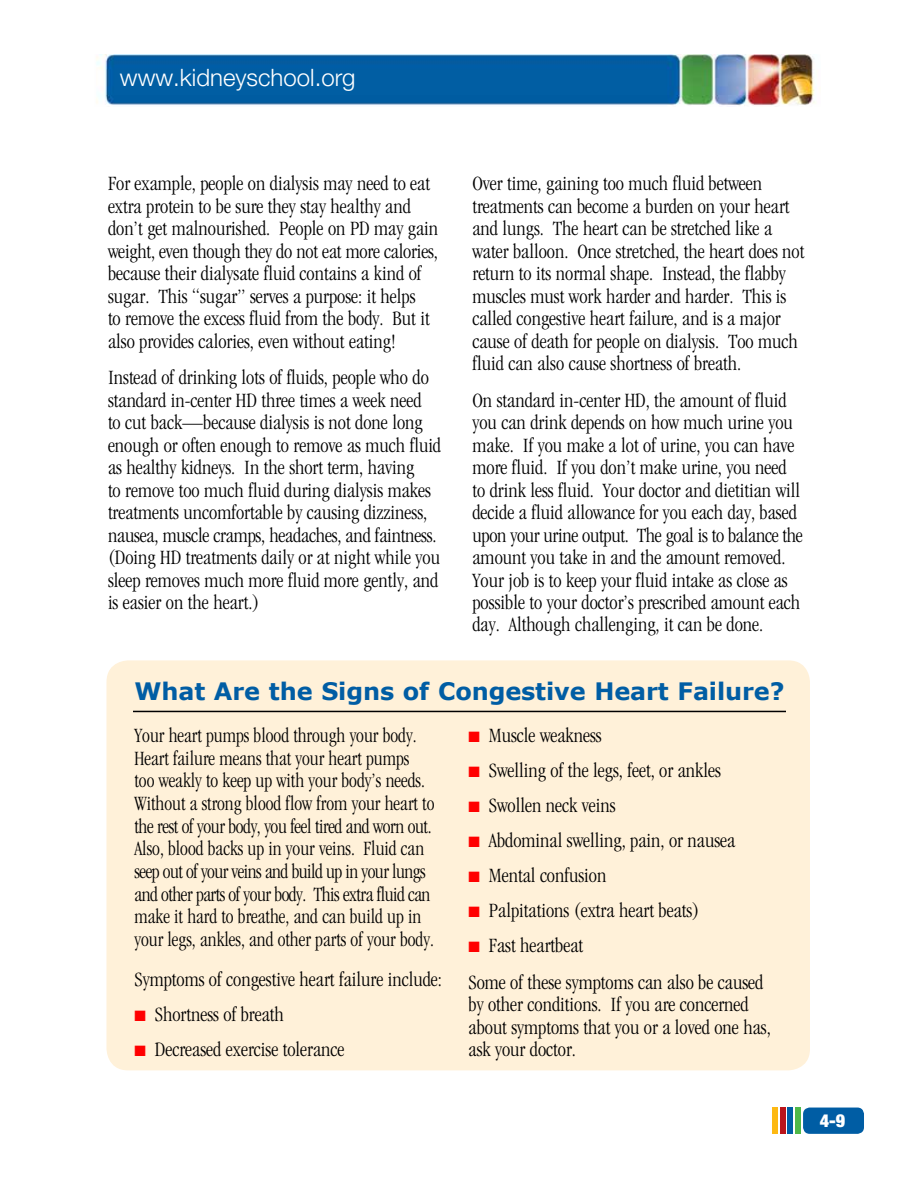
<style>
.page{position:relative;width:918px;height:1188px;background:#fff}
.page>*{position:absolute;margin:0;border:0;box-sizing:border-box;transform-origin:0 0}
.t1{font:700 24px "Verdana";letter-spacing:-.005em;color:#005da4}
.t2{font:300 24px "Helvetica Neue LT Std";color:#fff}
.t3{font:300 condensed 21px/22.5px "ITC Garamond Std";color:#000}
.t4{font:300 condensed 21px/22.6px "ITC Garamond Std";color:#000;scale:.95 1}
.t5{font:900 condensed 18px "Helvetica Neue LT Std";color:#fff}
.s1{color:#f00}
</style>
<div class="page">
<div style="left:803px;top:1108px;width:61px;height:26px;background:#005da4;border-radius:7px"></div>
<div style="left:796px;top:1108px;width:5px;height:26px;background:#50b848"></div>
<div style="left:788px;top:1108px;width:5px;height:26px;background:#005da4"></div>
<div style="left:772px;top:1108px;width:6px;height:26px;background:#fdb913"></div>
<div style="left:780px;top:1108px;width:6px;height:26px;background:#ba141a"></div>
<img style="left:96px;top:54px;width:719px;height:52px">
<div style="left:107px;top:660px;width:703px;height:410px;background:#fff1d9;border-radius:22px"></div>
<hr style="left:133px;top:711px;width:653px;height:1px;background:#000">
<p class="t2" style="left:120px;top:63px;width:237px">www.kidneyschool.org</p>
<p class="t3" style="left:108px;top:173px;width:332px">For example, people on dialysis may need to eat extra protein to be sure they stay healthy and don’t get malnourished. People on PD may gain weight, even though they do not eat more calories, because their dialysate fluid contains a kind of sugar. This “sugar” serves a purpose: it helps<br>to remove the excess fluid from the body. But it also provides calories, even without eating!</p>
<p class="t3" style="left:108px;top:366px;width:335px">Instead of drinking lots of fluids, people who do standard in-center HD three times a week need<br>to cut back—because dialysis is not done long enough or often enough to remove as much fluid as healthy kidneys. In the short term, having<br>to remove too much fluid during dialysis makes treatments uncomfortable by causing dizziness, nausea, muscle cramps, headaches, and faintness. (Doing HD treatments daily or at night while you sleep removes much more fluid more gently, and is easier on the heart.)</p>
<p class="t3" style="left:472px;top:172px;width:333px">Over time, gaining too much fluid between treatments can become a burden on your heart and lungs. The heart can be stretched like a water balloon. Once stretched, the heart does not return to its normal shape. Instead, the flabby muscles must work harder and harder. This is called congestive heart failure, and is a major cause of death for people on dialysis. Too much fluid can also cause shortness of breath.</p>
<p class="t3" style="left:472px;top:389px;width:332px">On standard in-center HD, the amount of fluid you can drink depends on how much urine you make. If you make a lot of urine, you can have more fluid. If you don’t make urine, you need to drink less fluid. Your doctor and dietitian will decide a fluid allowance for you each day, based upon your urine output. The goal is to balance the amount you take in and the amount removed.<br>Your job is to keep your fluid intake as close as possible to your doctor’s prescribed amount each day. Although challenging, it can be done.</p>
<p class="t1" style="left:135px;top:676px;width:651px">What Are the Signs of Congestive Heart Failure?</p>
<p class="t4" style="left:135px;top:724px;width:317px">Your heart pumps blood through your body.<br>Heart failure means that your heart pumps too weakly to keep up with your body’s needs.<br>Without a strong blood flow from your heart to the rest of your body, you feel tired and worn out.<br>Also, blood backs up in your veins. Fluid can seep out of your veins and build up in your lungs and other parts of your body. This extra fluid can make it hard to breathe, and can build up in your legs, ankles, and other parts of your body.</p>
<p class="t3" style="left:135px;top:968px;width:309px">Symptoms of congestive heart failure include:</p>
<p class="t3" style="left:135px;top:1003px;width:151px"><span class="s1">■</span> Shortness of breath</p>
<p class="t3" style="left:135px;top:1038px;width:212px"><span class="s1">■</span> Decreased exercise tolerance</p>
<p class="t3" style="left:469px;top:724px;width:135px"><span class="s1">■</span> Muscle weakness</p>
<p class="t3" style="left:469px;top:759px;width:254px"><span class="s1">■</span> Swelling of the legs, feet, or ankles</p>
<p class="t3" style="left:469px;top:794px;width:149px"><span class="s1">■</span> Swollen neck veins</p>
<p class="t3" style="left:469px;top:829px;width:268px"><span class="s1">■</span> Abdominal swelling, pain, or nausea</p>
<p class="t3" style="left:469px;top:864px;width:139px"><span class="s1">■</span> Mental confusion</p>
<p class="t3" style="left:469px;top:899px;width:232px"><span class="s1">■</span> Palpitations (extra heart beats)</p>
<p class="t3" style="left:468px;top:927px;width:296px;line-height:36.6px"><span class="s1">■</span> Fast heartbeat<br>Some of these symptoms can also be caused</p>
<p class="t3" style="left:468px;top:993px;width:304px">by other conditions. If you are concerned about symptoms that you or a loved one has, ask your doctor.</p>
<p class="t5" style="left:820px;top:1110px;width:27px">4-9</p>
</div>
